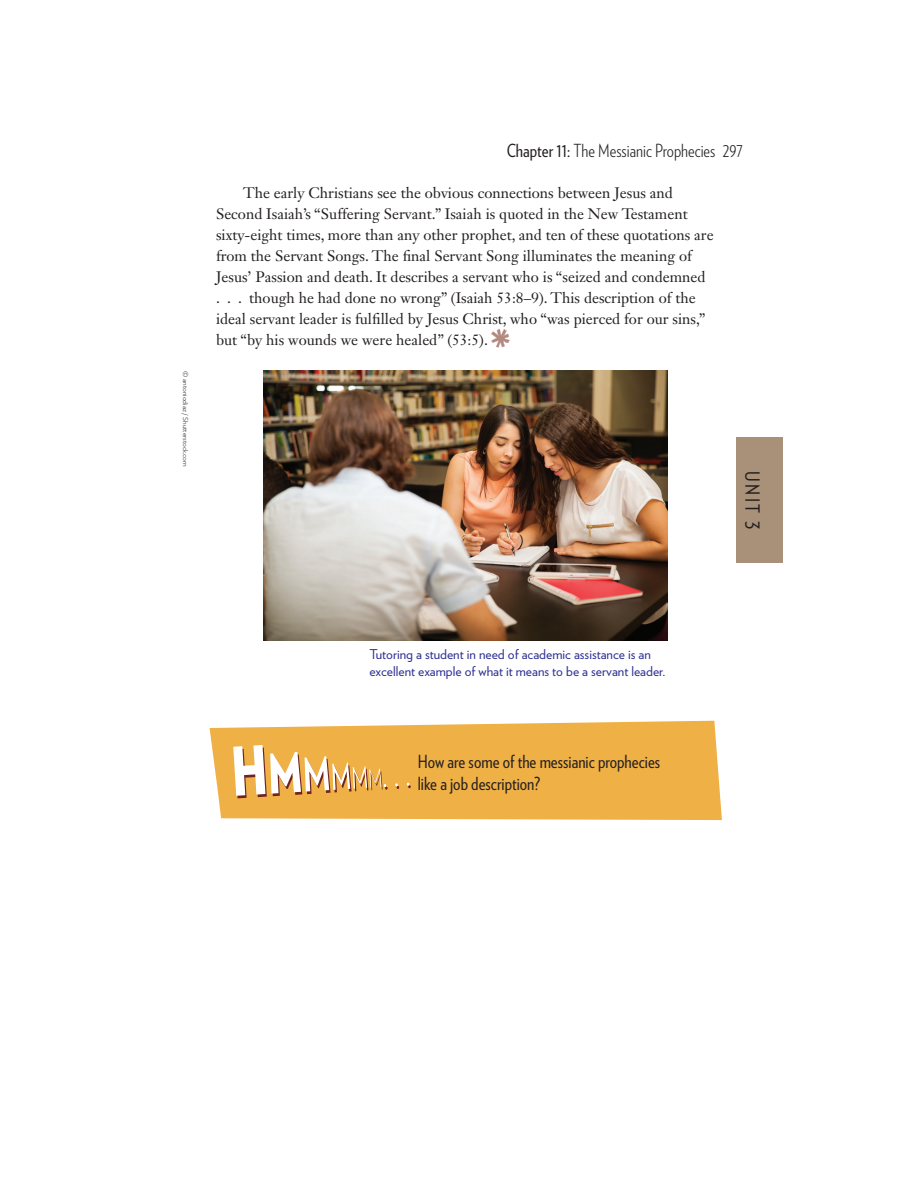
<style>
.page{position:relative;width:918px;height:1188px;background:#fff}
.page>*{position:absolute;margin:0;border:0;box-sizing:border-box;transform-origin:0 0}
.t1{font:19.5px "Verlag Condensed";color:#231f20}
.t2{font:18px/21.6px "Verlag Condensed";color:#231f20}
.t3{font:300 18px "Verlag Condensed";color:#231f20}
.t4{font:15px/21px "Janson Text LT Std";color:#231f20}
.t5{font:13.5px/16.5px "Verlag";color:#2e3092}
.t6{font:300 6.75px "Verlag";color:#231f20;scale:1.11 1}
.s1{font-weight:400}
</style>
<div class="page">
<div style="left:736px;top:437px;width:47px;height:126px;background:#a89079"></div>
<svg style="left:491px;top:329px;width:19px;height:18px"></svg>
<img style="left:264px;top:371px;width:404px;height:270px">
<svg style="left:210px;top:721px;width:512px;height:99px;background:#f0b552"></svg>
<svg style="left:233px;top:745px;width:155px;height:53px"></svg>
<svg style="left:395px;top:783px;width:4px;height:6px"></svg>
<svg style="left:407px;top:783px;width:4px;height:5px"></svg>
<p class="t6" style="left:191px;top:371px;width:88px;rotate:90deg">© antoniodiaz / Shutterstock.com</p>
<p class="t3" style="left:507px;top:138px;width:238px"><span class="s1">Chapter 11:</span> The Messianic Prophecies 297</p>
<p class="t4" style="left:216px;top:182px;width:499px;text-indent:27px">The early Christians see the obvious connections between Jesus and Second Isaiah’s “Suffering Servant.” Isaiah is quoted in the New Testament sixty-eight times, more than any other prophet, and ten of these quotations are from the Servant Songs. The final Servant Song illuminates the meaning of Jesus’ Passion and death. It describes a servant who is “seized and condemned<br>. . . though he had done no wrong” (Isaiah 53:8–9). This description of the ideal servant leader is fulfilled by Jesus Christ, who “was pierced for our sins,” but “by his wounds we were healed” (53:5).</p>
<p class="t1" style="left:766px;top:471px;width:60px;rotate:90deg">UNIT 3</p>
<p class="t5" style="left:369px;top:645px;width:298px">Tutoring a student in need of academic assistance is an excellent example of what it means to be a servant leader.</p>
<p class="t2" style="left:418px;top:750px;width:244px">How are some of the messianic prophecies like a job description?</p>
</div>
